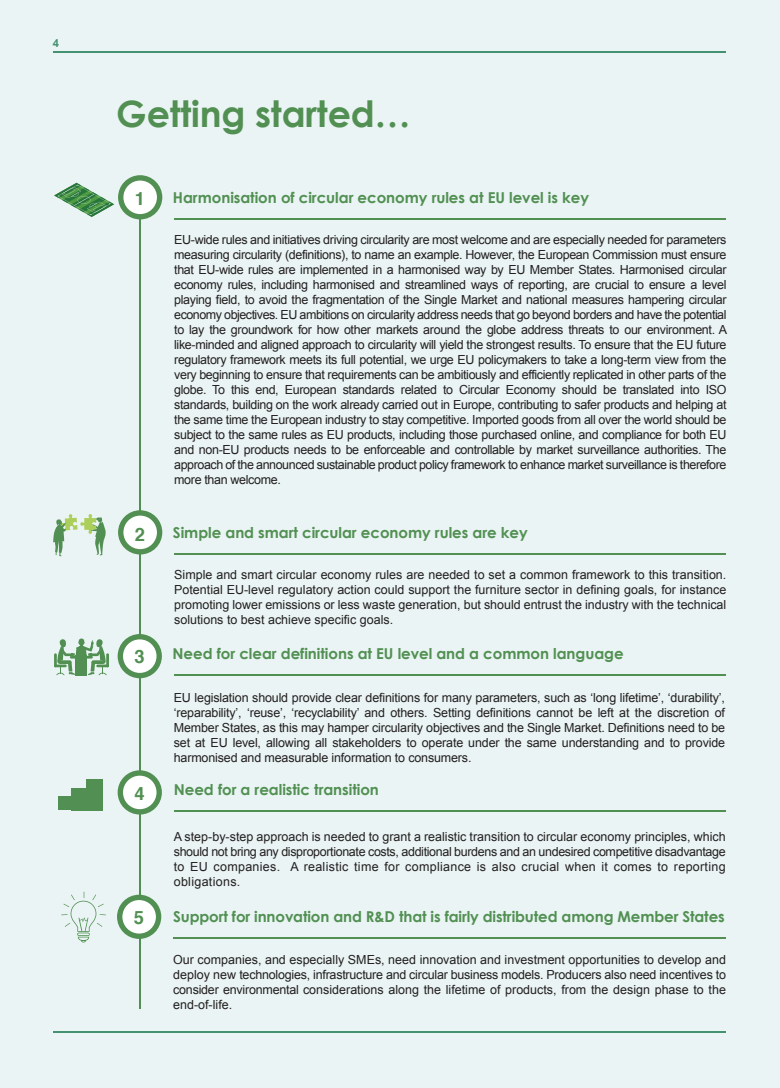
<style>
.page{position:relative;width:780px;height:1088px;background:#eaf4f4}
.page>*{position:absolute;margin:0;border:0;box-sizing:border-box;transform-origin:0 0}
.t1{font:700 36.38px "Century Gothic";letter-spacing:-.005em;color:#519052}
.t2{font:700 18.38px "Helvetica";color:#519052}
.t3{font:700 15px "Century Gothic";letter-spacing:-.005em;color:#519052}
.t4{font:12.5px/15px "Arial";color:#231f20;text-align:justify}
.t5{font:700 11.25px "Arial";color:#459272}
</style>
<div class="page">
<hr style="left:53px;top:1031px;width:672px;height:2px;background:#459272">
<hr style="left:139px;top:191px;width:1px;height:818px;background:#519052">
<hr style="left:53px;top:51px;width:672px;height:2px;background:#459272">
<hr style="left:174px;top:218px;width:551px;height:1px;background:#519052">
<svg style="left:54px;top:638px;width:55px;height:37px"></svg>
<svg style="left:118px;top:510px;width:44px;height:44px"></svg>
<hr style="left:174px;top:553px;width:551px;height:1px;background:#519052">
<svg style="left:118px;top:634px;width:44px;height:44px"></svg>
<hr style="left:174px;top:674px;width:551px;height:2px;background:#519052">
<svg style="left:118px;top:770px;width:44px;height:44px"></svg>
<hr style="left:174px;top:810px;width:551px;height:2px;background:#519052">
<svg style="left:117px;top:895px;width:44px;height:44px"></svg>
<hr style="left:173px;top:937px;width:552px;height:2px;background:#519052">
<svg style="left:54px;top:175px;width:108px;height:44px"></svg>
<svg style="left:53px;top:514px;width:53px;height:42px"></svg>
<svg style="left:71px;top:779px;width:32px;height:32px"></svg>
<div style="left:87px;top:779px;width:16px;height:31px;background:#519052"></div>
<div style="left:72px;top:788px;width:15px;height:22px;background:#519052"></div>
<div style="left:58px;top:796px;width:16px;height:14px;background:#519052"></div>
<svg style="left:61px;top:891px;width:45px;height:51px"></svg>
<p class="t5" style="left:53px;top:35px;width:8px">4</p>
<h1 class="t1" style="left:116px;top:86px;width:296px">Getting started…</h1>
<h2 class="t2" style="left:135px;top:183px;width:12px">1</h2>
<p class="t3" style="left:173px;top:186px;width:417px">Harmonisation of circular economy rules at EU level is key</p>
<p class="t4" style="left:174px;top:232px;width:554px">EU-wide rules and initiatives driving circularity are most welcome and are especially needed for parameters measuring circularity (definitions), to name an example. However, the European Commission must ensure that EU-wide rules are implemented in a harmonised way by EU Member States. Harmonised circular economy rules, including harmonised and streamlined ways of reporting, are crucial to ensure a level playing field, to avoid the fragmentation of the Single Market and national measures hampering circular economy objectives. EU ambitions on circularity address needs that go beyond borders and have the potential to lay the groundwork for how other markets around the globe address threats to our environment. A like-minded and aligned approach to circularity will yield the strongest results. To ensure that the EU future regulatory framework meets its full potential, we urge EU policymakers to take a long-term view from the very beginning to ensure that requirements can be ambitiously and efficiently replicated in other parts of the globe. To this end, European standards related to Circular Economy should be translated into ISO standards, building on the work already carried out in Europe, contributing to safer products and helping at the same time the European industry to stay competitive. Imported goods from all over the world should be subject to the same rules as EU products, including those purchased online, and compliance for both EU and non-EU products needs to be enforceable and controllable by market surveillance authorities. The approach of the announced sustainable product policy framework to enhance market surveillance is therefore more than welcome.</p>
<h2 class="t2" style="left:135px;top:519px;width:12px">2</h2>
<p class="t3" style="left:173px;top:521px;width:356px">Simple and smart circular economy rules are key</p>
<p class="t4" style="left:174px;top:567px;width:553px">Simple and smart circular economy rules are needed to set a common framework to this transition.<br>Potential EU-level regulatory action could support the furniture sector in defining goals, for instance promoting lower emissions or less waste generation, but should entrust the industry with the technical solutions to best achieve specific goals.</p>
<h2 class="t2" style="left:134px;top:642px;width:12px">3</h2>
<p class="t3" style="left:172px;top:642px;width:452px">Need for clear definitions at EU level and a common language</p>
<p class="t4" style="left:174px;top:690px;width:552px">EU legislation should provide clear definitions for many parameters, such as ‘long lifetime’, ‘durability’, ‘reparability’, ‘reuse’, ‘recyclability’ and others. Setting definitions cannot be left at the discretion of Member States, as this may hamper circularity objectives and the Single Market. Definitions need to be set at EU level, allowing all stakeholders to operate under the same understanding and to provide harmonised and measurable information to consumers.</p>
<h2 class="t2" style="left:134px;top:778px;width:12px">4</h2>
<p class="t3" style="left:174px;top:778px;width:207px">Need for a realistic transition</p>
<p class="t4" style="left:174px;top:829px;width:553px">A step-by-step approach is needed to grant a realistic transition to circular economy principles, which should not bring any disproportionate costs, additional burdens and an undesired competitive disadvantage to EU companies. A realistic time for compliance is also crucial when it comes to reporting obligations.</p>
<h2 class="t2" style="left:134px;top:903px;width:12px">5</h2>
<p class="t3" style="left:173px;top:905px;width:553px">Support for innovation and R&amp;D that is fairly distributed among Member States</p>
<p class="t4" style="left:173px;top:952px;width:554px">Our companies, and especially SMEs, need innovation and investment opportunities to develop and deploy new technologies, infrastructure and circular business models. Producers also need incentives to consider environmental considerations along the lifetime of products, from the design phase to the end-of-life.</p>
</div>
